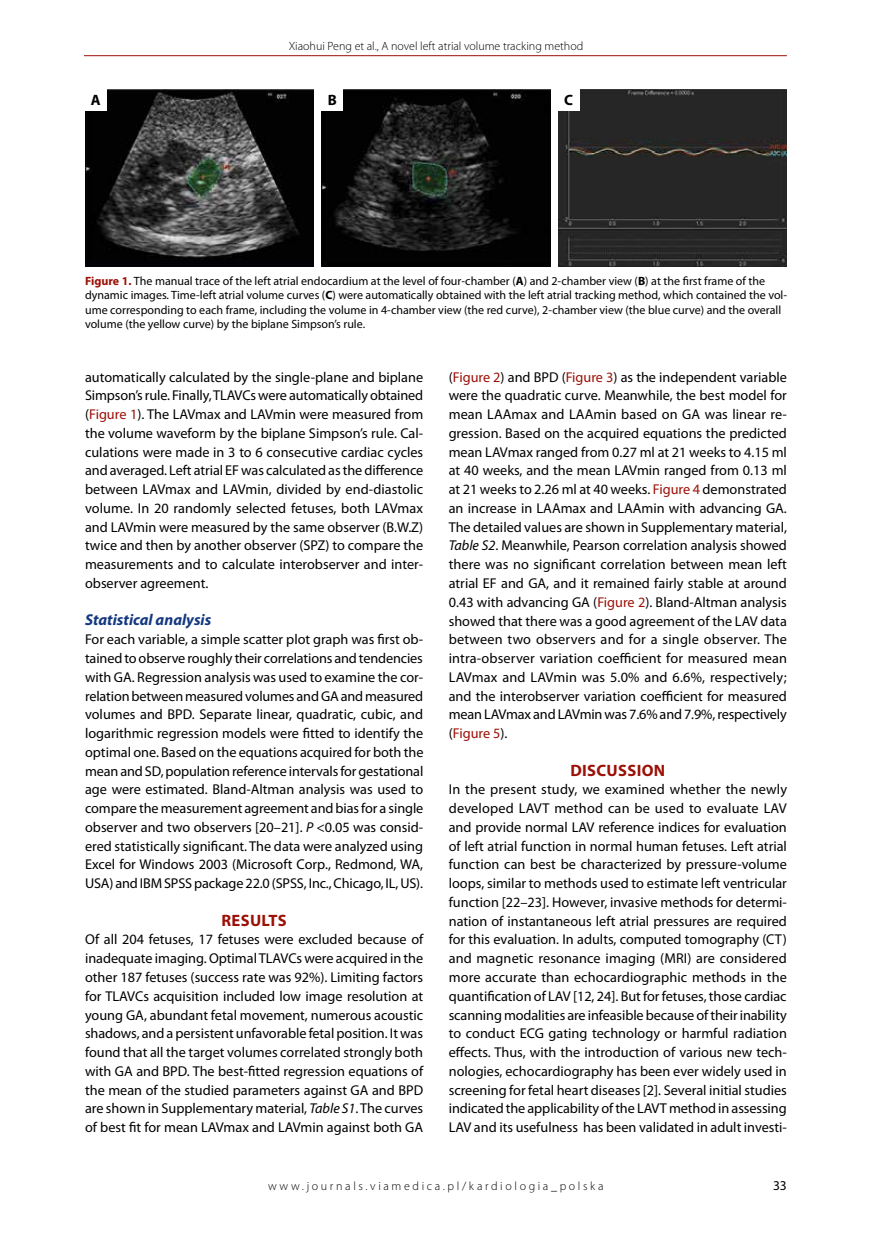
<style>
.page{position:relative;width:872px;height:1234px;background:#fff}
.page>*{position:absolute;margin:0;border:0;box-sizing:border-box;transform-origin:0 0}
.t1{font:700 16.5px "Myriad Pro";letter-spacing:.02em;color:#9c1006}
.t2{font:italic 700 15.75px "Myriad Pro";color:#14387f}
.t3{font:700 15px "Myriad Pro";color:#000}
.t4{font:14.25px/18.8px "Myriad Pro";color:#000;text-align:justify}
.t5{font:13.5px "Myriad Pro";color:#000}
.t6{font:12px/14.4px "Myriad Pro";color:#000}
.t7{font:300 12px "Myriad Pro";color:#000}
.t8{font:300 12px "Myriad Pro";letter-spacing:.22em;color:#000}
.s1{font-weight:700;color:#9c1006}
.s2{font-weight:700}
.s3{color:#9c1006}
.s4{font-style:italic}
</style>
<div class="page">
<hr style="left:84px;top:55px;width:703px;height:1px;background:#9c1006">
<img style="left:85px;top:89px;width:229px;height:177px">
<img style="left:321px;top:89px;width:229px;height:177px">
<img style="left:558px;top:89px;width:229px;height:177px">
<div style="left:85px;top:89px;width:21px;height:22px;background:#fff"></div>
<div style="left:321px;top:89px;width:22px;height:22px;background:#fff"></div>
<div style="left:558px;top:89px;width:21px;height:22px;background:#fff"></div>
<p class="t7" style="left:289px;top:39px;width:296px">Xiaohui Peng et al., A novel left atrial volume tracking method</p>
<p class="t3" style="left:91px;top:90px;width:11px">A</p>
<p class="t3" style="left:328px;top:90px;width:11px">B</p>
<p class="t3" style="left:564px;top:90px;width:10px">C</p>
<p class="t6" style="left:85px;top:273px;width:703px"><span class="s1">Figure 1.</span> The manual trace of the left atrial endocardium at the level of four-chamber (<span class="s2">A</span>) and 2-chamber view (<span class="s2">B</span>) at the first frame of the dynamic images. Time-left atrial volume curves (<span class="s2">C</span>) were automatically obtained with the left atrial tracking method, which contained the vol&shy;ume corresponding to each frame, including the volume in 4-chamber view (the red curve), 2-chamber view (the blue curve) and the overall volume (the yellow curve) by the biplane Simpson’s rule.</p>
<p class="t4" style="left:85px;top:367px;width:340px">automatically calculated by the single-plane and biplane Simpson’s rule. Finally, TLAVCs were automatically obtained (<span class="s3">Figure 1</span>). The LAVmax and LAVmin were measured from the volume waveform by the biplane Simpson’s rule. Cal&shy;culations were made in 3 to 6 consecutive cardiac cycles and averaged. Left atrial EF was calculated as the difference between LAVmax and LAVmin, divided by end-diastolic volume. In 20 randomly selected fetuses, both LAVmax and LAVmin were measured by the same observer (B.W.Z) twice and then by another observer (SPZ) to compare the measurements and to calculate interobserver and inter&shy;observer agreement.</p>
<p class="t2" style="left:85px;top:609px;width:128px">Statistical analysis</p>
<p class="t4" style="left:85px;top:629px;width:340px">For each variable, a simple scatter plot graph was first ob&shy;tained to observe roughly their correlations and tendencies with GA. Regression analysis was used to examine the cor&shy;relation between measured volumes and GA and measured volumes and BPD. Separate linear, quadratic, cubic, and logarithmic regression models were fitted to identify the optimal one. Based on the equations acquired for both the mean and SD, population reference intervals for gestational age were estimated. Bland-Altman analysis was used to compare the measurement agreement and bias for a single observer and two observers [20–21]. <span class="s4">P</span> &lt;0.05 was consid&shy;ered statistically significant. The data were analyzed using Excel for Windows 2003 (Microsoft Corp., Redmond, WA, USA) and IBM SPSS package 22.0 (SPSS, Inc., Chicago, IL, US).</p>
<p class="t1" style="left:221px;top:909px;width:67px">RESULTS</p>
<p class="t4" style="left:85px;top:929px;width:340px">Of all 204 fetuses, 17 fetuses were excluded because of inadequate imaging. Optimal TLAVCs were acquired in the other 187 fetuses (success rate was 92%). Limiting factors for TLAVCs acquisition included low image resolution at young GA, abundant fetal movement, numerous acoustic shadows, and a persistent unfavorable fetal position. It was found that all the target volumes correlated strongly both with GA and BPD. The best-fitted regression equations of the mean of the studied parameters against GA and BPD are shown in Supplementary material, <span class="s4">Table S1</span>. The curves of best fit for mean LAVmax and LAVmin against both GA</p>
<p class="t4" style="left:449px;top:367px;width:340px">(<span class="s3">Figure 2</span>) and BPD (<span class="s3">Figure 3</span>) as the independent variable were the quadratic curve. Meanwhile, the best model for mean LAAmax and LAAmin based on GA was linear re&shy;gression. Based on the acquired equations the predicted mean LAVmax ranged from 0.27 ml at 21 weeks to 4.15 ml at 40 weeks, and the mean LAVmin ranged from 0.13 ml at 21 weeks to 2.26 ml at 40 weeks. <span class="s3">Figure 4</span> demonstrated an increase in LAAmax and LAAmin with advancing GA.<br>The detailed values are shown in Supplementary material, <span class="s4">Table S2</span>. Meanwhile, Pearson correlation analysis showed there was no significant correlation between mean left atrial EF and GA, and it remained fairly stable at around 0.43 with advancing GA (<span class="s3">Figure 2</span>). Bland-Altman analysis showed that there was a good agreement of the LAV data between two observers and for a single observer. The intra-observer variation coefficient for measured mean LAVmax and LAVmin was 5.0% and 6.6%, respectively; and the interobserver variation coefficient for measured mean LAVmax and LAVmin was 7.6% and 7.9%, respectively (<span class="s3">Figure 5</span>).</p>
<p class="t1" style="left:570px;top:759px;width:96px">DISCUSSION</p>
<p class="t4" style="left:449px;top:779px;width:340px">In the present study, we examined whether the newly developed LAVT method can be used to evaluate LAV and provide normal LAV reference indices for evaluation of left atrial function in normal human fetuses. Left atrial function can best be characterized by pressure-volume loops, similar to methods used to estimate left ventricular function [22–23]. However, invasive methods for determi&shy;nation of instantaneous left atrial pressures are required for this evaluation. In adults, computed tomography (CT) and magnetic resonance imaging (MRI) are considered more accurate than echocardiographic methods in the quantification of LAV [12, 24]. But for fetuses, those cardiac scanning modalities are infeasible because of their inability to conduct ECG gating technology or harmful radiation effects. Thus, with the introduction of various new tech&shy;nologies, echocardiography has been ever widely used in screening for fetal heart diseases [2]. Several initial studies indicated the applicability of the LAVT method in assessing LAV and its usefulness has been validated in adult investi-</p>
<p class="t8" style="left:268px;top:1179px;width:337px">www.journals.viamedica.pl/kardiologia_polska</p>
<p class="t5" style="left:773px;top:1176px;width:15px">33</p>
</div>
